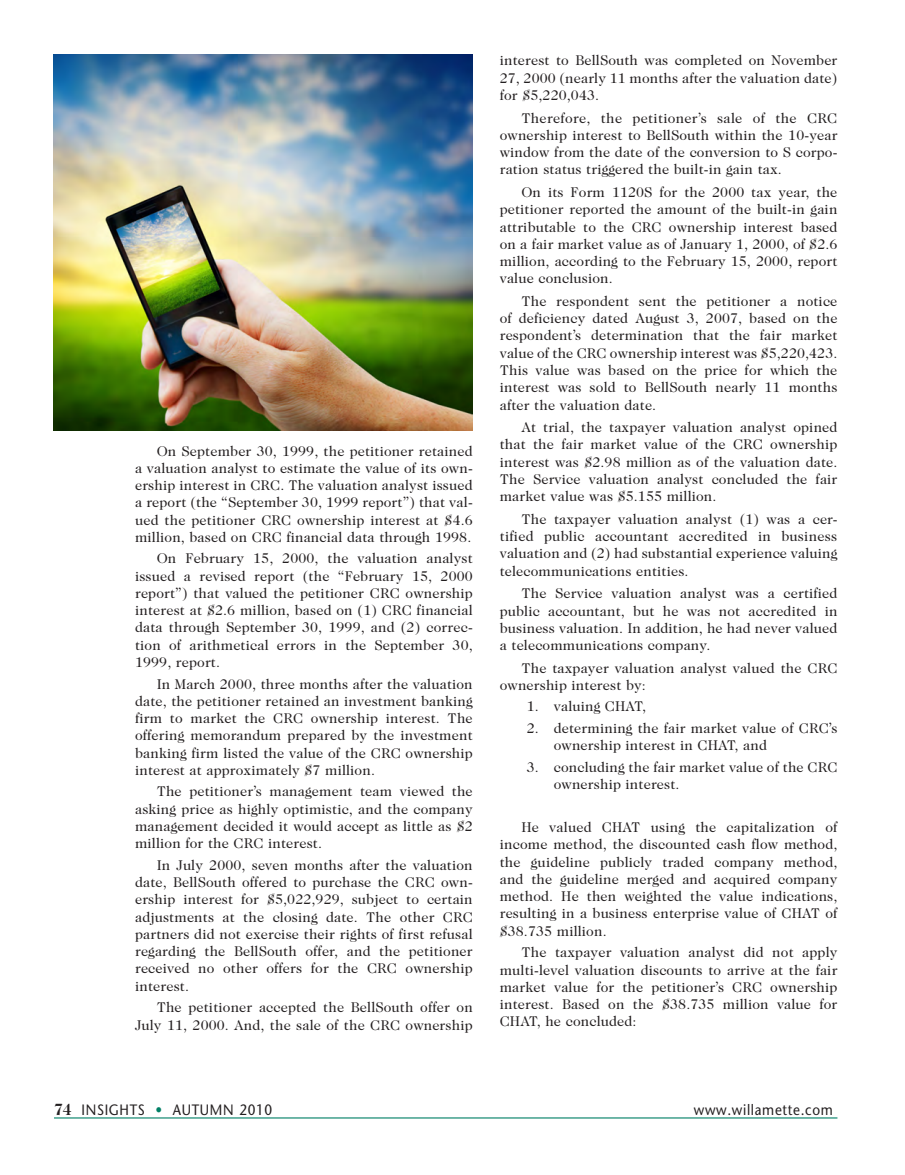
<style>
.page{position:relative;width:905px;height:1175px;background:#fff}
.page>*{position:absolute;margin:0;border:0;box-sizing:border-box;transform-origin:0 0}
.t1{font:15px "Stone Sans";letter-spacing:.05em;color:#231f20;scale:.9 1}
.body{font:14.25px/17.2px "Caslon Two Twenty Four";letter-spacing:.01em;color:#231f20;text-align:justify}
.body_w_bullets{font:14.25px/17.2px "Caslon Two Twenty Four";letter-spacing:.01em;color:#231f20}
.s1{font-family:"Caslon Two Twenty Four";font-weight:700;font-size:16.5px}
.s2{color:#008066}
</style>
<div class="page">
<hr style="left:54px;top:1117px;width:783px;height:1px;background:#008066">
<img style="left:53px;top:54px;width:419px;height:377px">
<p class="body" style="left:135px;top:442px;width:339px;text-indent:22px">On September 30, 1999, the petitioner retained a valuation analyst to estimate the value of its own&shy;ership interest in CRC. The valuation analyst issued a report (the “September 30, 1999 report”) that val&shy;ued the petitioner CRC ownership interest at $4.6 million, based on CRC financial data through 1998.</p>
<p class="body" style="left:135px;top:550px;width:339px;text-indent:22px">On February 15, 2000, the valuation analyst issued a revised report (the “February 15, 2000 report”) that valued the petitioner CRC ownership interest at $2.6 million, based on (1) CRC financial data through September 30, 1999, and (2) correc&shy;tion of arithmetical errors in the September 30, 1999, report.</p>
<p class="body" style="left:135px;top:675px;width:339px;text-indent:22px">In March 2000, three months after the valuation date, the petitioner retained an investment banking firm to market the CRC ownership interest. The offering memorandum prepared by the investment banking firm listed the value of the CRC ownership interest at approximately $7 million.</p>
<p class="body" style="left:135px;top:783px;width:339px;text-indent:22px">The petitioner’s management team viewed the asking price as highly optimistic, and the company management decided it would accept as little as $2 million for the CRC interest.</p>
<p class="body" style="left:135px;top:856px;width:339px;text-indent:22px">In July 2000, seven months after the valuation date, BellSouth offered to purchase the CRC own&shy;ership interest for $5,022,929, subject to certain adjustments at the closing date. The other CRC partners did not exercise their rights of first refusal regarding the BellSouth offer, and the petitioner received no other offers for the CRC ownership interest.</p>
<p class="body" style="left:135px;top:998px;width:339px;text-align:right">The petitioner accepted the BellSouth offer on<br>July 11, 2000. And, the sale of the CRC ownership</p>
<p class="body" style="left:499px;top:52px;width:339px">interest to BellSouth was completed on November 27, 2000 (nearly 11 months after the valuation date) for $5,220,043.</p>
<p class="body" style="left:499px;top:109px;width:339px;text-indent:22px">Therefore, the petitioner’s sale of the CRC ownership interest to BellSouth within the 10-year window from the date of the conversion to S corpo&shy;ration status triggered the built-in gain tax.</p>
<p class="body" style="left:499px;top:183px;width:339px;text-indent:22px">On its Form 1120S for the 2000 tax year, the petitioner reported the amount of the built-in gain attributable to the CRC ownership interest based on a fair market value as of January 1, 2000, of $2.6 million, according to the February 15, 2000, report value conclusion.</p>
<p class="body" style="left:499px;top:292px;width:339px;text-indent:22px">The respondent sent the petitioner a notice of deficiency dated August 3, 2007, based on the respondent’s determination that the fair market value of the CRC ownership interest was $5,220,423.<br>This value was based on the price for which the interest was sold to BellSouth nearly 11 months after the valuation date.</p>
<p class="body" style="left:499px;top:418px;width:339px;text-indent:22px">At trial, the taxpayer valuation analyst opined that the fair market value of the CRC ownership interest was $2.98 million as of the valuation date.<br>The Service valuation analyst concluded the fair market value was $5.155 million.</p>
<p class="body" style="left:499px;top:510px;width:339px;text-indent:22px">The taxpayer valuation analyst (1) was a cer&shy;tified public accountant accredited in business valuation and (2) had substantial experience valuing telecommunications entities.</p>
<p class="body" style="left:499px;top:584px;width:339px;text-indent:22px">The Service valuation analyst was a certified public accountant, but he was not accredited in business valuation. In addition, he had never valued a telecommunications company.</p>
<p class="body" style="left:499px;top:659px;width:339px;text-indent:22px">The taxpayer valuation analyst valued the CRC ownership interest by:</p>
<p class="body_w_bullets" style="left:526px;top:697px;width:121px">1. valuing CHAT,</p>
<p class="body_w_bullets" style="left:554px;top:719px;width:285px;text-indent:-27px">2. determining the fair market value of CRC’s ownership interest in CHAT, and</p>
<p class="body_w_bullets" style="left:554px;top:758px;width:285px;text-indent:-27px">3. concluding the fair market value of the CRC ownership interest.</p>
<p class="body" style="left:499px;top:818px;width:339px;text-indent:22px">He valued CHAT using the capitalization of income method, the discounted cash flow method, the guideline publicly traded company method, and the guideline merged and acquired company method. He then weighted the value indications, resulting in a business enterprise value of CHAT of $38.735 million.</p>
<p class="body" style="left:499px;top:943px;width:339px;text-indent:22px">The taxpayer valuation analyst did not apply multi-level valuation discounts to arrive at the fair market value for the petitioner’s CRC ownership interest. Based on the $38.735 million value for CHAT, he concluded:</p>
<p class="t1" style="left:54px;top:1100px;width:244px"><span class="s1">74</span> INSIGHTS <span class="s2">•</span> AUTUMN 2010</p>
<p class="t1" style="left:693px;top:1100px;width:156px">www.willamette. com</p>
</div>
